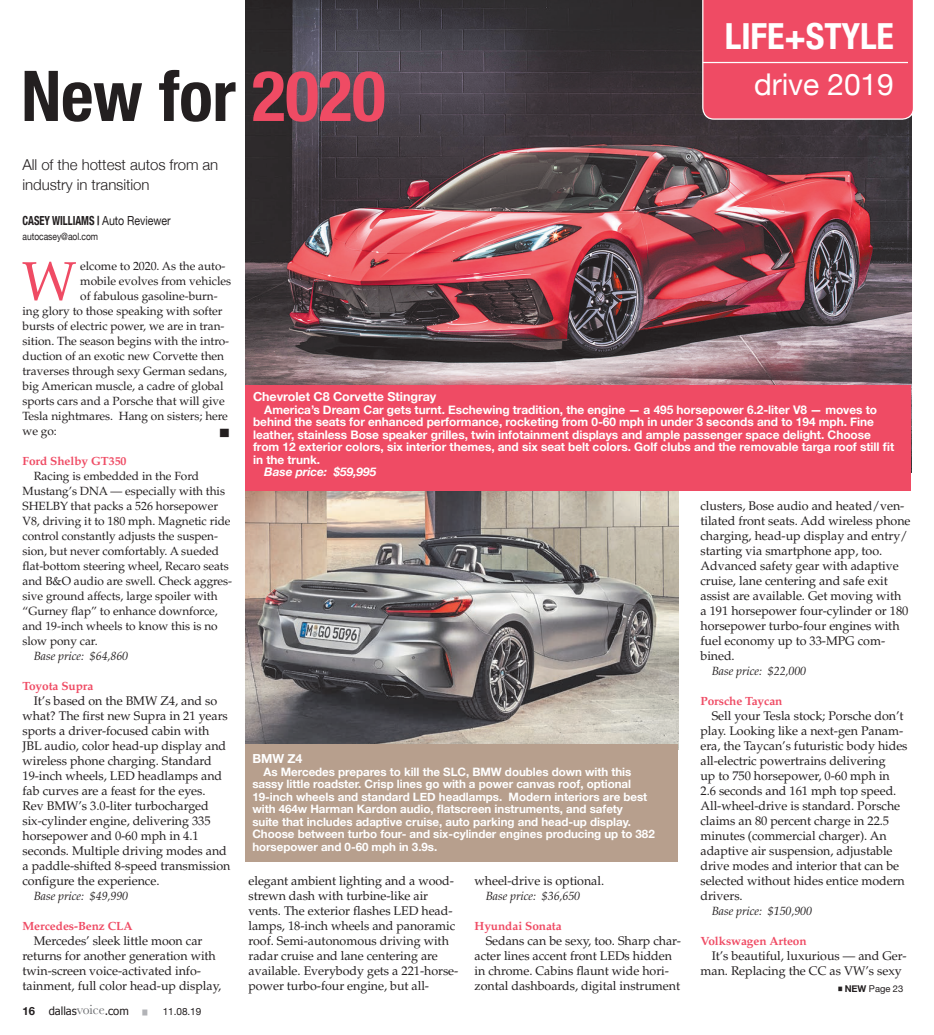
<style>
.page{position:relative;width:934px;height:1035px;background:#fff}
.page>*{position:absolute;margin:0;border:0;box-sizing:border-box;transform-origin:0 0}
.t1{font:700 condensed 70.12px "Helvetica Neue";letter-spacing:-.005em;color:#231f20}
.t2{font:54.75px "Palatino LT Std";color:#ef4b64}
.t3{font:700 condensed 36px "Helvetica Neue";letter-spacing:-.005em;color:#fff}
.t4{font:30px "Helvetica Neue";letter-spacing:-.005em;color:#fff}
.t5{font:300 15px/20px "Helvetica Neue";letter-spacing:-.005em;color:#231f20}
.t6{font:12.5px/15px "Palatino LT Std";letter-spacing:-.005em;color:#231f20}
.t7{font:700 12.5px "Helvetica Neue";letter-spacing:-.005em;color:#fff}
.t8{font:700 condensed 12.5px "Helvetica Neue";letter-spacing:-.005em;color:#231f20;scale:.85 1}
.t9{font:11.88px/15px "Palatino LT Std";letter-spacing:-.005em;color:#231f20}
.t10{font:700 11.88px/12.5px "Helvetica Neue";letter-spacing:-.005em;color:#fff}
.t11{font:italic 11.88px "Palatino LT Std";letter-spacing:-.005em;color:#231f20}
.t12{font:700 11.88px "Palatino LT Std";letter-spacing:-.005em;color:#ef4b64}
.t13{font:italic 700 11.88px "Helvetica Neue";letter-spacing:-.005em;color:#fff}
.t14{font:700 11.5px/12.5px "Helvetica Neue";letter-spacing:-.005em;color:#fff}
.t15{font:11.25px "Tahoma";letter-spacing:-.005em;color:#231f20}
.t16{font:10px "Helvetica Neue";letter-spacing:-.005em;color:#231f20;scale:.85 1}
.t17{font:10px "Helvetica Neue";letter-spacing:-.005em;color:#231f20}
.t18{font:9.38px "Helvetica Neue";letter-spacing:-.005em;color:#231f20}
.t19{font:7px "Helvetica Neue";color:#231f20;scale:1.25 1}
.t20{font:5px "Helvetica Neue";color:#b2b3b7}
.t21{font:700 3.75px "Helvetica Neue";color:#231f20}
.s1{color:#ef4b64}
.s2{font-weight:400;font-stretch:normal}
.s3{font-family:"Helvetica Neue";font-weight:700}
.s4{font-family:"Baskerville";font-size:13.75px;color:#6c6d70}
.s5{font-weight:700}
</style>
<div class="page">
<img style="left:245px;top:0;width:666px;height:385px">
<div style="left:702px;top:0;width:211px;height:120px;background:#ef4b64"></div>
<hr style="left:703px;top:62px;width:205px;height:1px;background:#fff">
<img style="left:245px;top:490px;width:433px;height:254px">
<div style="left:245px;top:744px;width:433px;height:118px;background:#b79f8d"></div>
<div style="left:245px;top:385px;width:666px;height:105px;background:#ef4b64"></div>
<h1 class="t1" style="left:21px;top:38px;width:366px">New for <span class="s1">2020</span></h1>
<h3 class="t3" style="left:725px;top:6px;width:170px">LIFE+STYLE</h3>
<h3 class="t4" style="left:754px;top:63px;width:141px">drive 2019</h3>
<p class="t5" style="left:22px;top:154px;width:197px">All of the hottest autos from an industry in transition</p>
<p class="t8" style="left:22px;top:210px;width:176px">CASEY WILLIAMS | <span class="s2">Auto Reviewer</span></p>
<p class="t16" style="left:22px;top:229px;width:91px">autocasey@aol.com</p>
<h2 class="t2" style="left:22px;top:249px;width:56px">W</h2>
<p class="t9" style="left:80px;top:259px;width:147px">elcome to 2020. As the auto-</p>
<p class="t9" style="left:80px;top:274px;width:152px">mobile evolves from vehicles</p>
<p class="t9" style="left:80px;top:289px;width:139px">of fabulous gasoline-burn-</p>
<p class="t9" style="left:23px;top:304px;width:201px">ing glory to those speaking with softer</p>
<p class="t9" style="left:23px;top:319px;width:204px">bursts of electric power, we are in tran-</p>
<p class="t9" style="left:23px;top:334px;width:208px">sition. The season begins with the intro-</p>
<p class="t9" style="left:23px;top:349px;width:203px">duction of an exotic new Corvette then</p>
<p class="t9" style="left:23px;top:364px;width:206px">traverses through sexy German sedans,</p>
<p class="t9" style="left:23px;top:379px;width:203px">big American muscle, a cadre of global</p>
<p class="t9" style="left:23px;top:394px;width:204px">sports cars and a Porsche that will give</p>
<p class="t9" style="left:23px;top:409px;width:207px">Tesla nightmares. Hang on sisters; here</p>
<p class="t9" style="left:23px;top:424px;width:36px">we go:</p>
<p class="t19" style="left:220px;top:427px;width:8px">█</p>
<p class="t12" style="left:22px;top:454px;width:105px">Ford Shelby GT350</p>
<p class="t9" style="left:22px;top:469px;width:211px;text-indent:11px">Racing is embedded in the Ford Mustang’s DNA — especially with this SHELBY that packs a 526 horsepower V8, driving it to 180 mph. Magnetic ride control constantly adjusts the suspen&shy;sion, but never comfortably. A sueded flat-bottom steering wheel, Recaro seats and B&amp;O audio are swell. Check aggres&shy;sive ground affects, large spoiler with “Gurney flap” to enhance downforce, and 19-inch wheels to know this is no slow pony car.</p>
<p class="t11" style="left:34px;top:649px;width:96px">Base price: $64,860</p>
<p class="t12" style="left:22px;top:679px;width:72px">Toyota Supra</p>
<p class="t6" style="left:22px;top:693px;width:209px;text-indent:11px">It’s based on the BMW Z4, and so what? The first new Supra in 21 years sports a driver-focused cabin with JBL audio, color head-up display and wireless phone charging. Standard 19-inch wheels, LED headlamps and fab curves are a feast for the eyes.<br>Rev BMW’s 3.0-liter turbocharged six-cylinder engine, delivering 335 horsepower and 0-60 mph in 4.1 seconds. Multiple driving modes and a paddle-shifted 8-speed transmission configure the experience.</p>
<p class="t11" style="left:34px;top:889px;width:96px">Base price: $49,990</p>
<p class="t12" style="left:23px;top:919px;width:112px">Mercedes-Benz CLA</p>
<p class="t6" style="left:22px;top:933px;width:200px;text-indent:11px">Mercedes’ sleek little moon car returns for another generation with twin-screen voice-activated info&shy;tainment, full color head-up display,</p>
<p class="t15" style="left:22px;top:1003px;width:108px"><span class="s3">16</span> dallas<span class="s4">voice</span>.com</p>
<p class="t20" style="left:143px;top:1008px;width:6px">█</p>
<p class="t17" style="left:163px;top:1004px;width:40px">11.08.19</p>
<p class="t7" style="left:253px;top:387px;width:185px">Chevrolet C8 Corvette Stingray</p>
<p class="t10" style="left:253px;top:404px;width:643px;text-indent:11px">America’s Dream Car gets turnt. Eschewing tradition, the engine — a 495 horsepower 6.2-liter V8 — moves to behind the seats for enhanced performance, rocketing from 0-60 mph in under 3 seconds and to 194 mph. Fine leather, stainless Bose speaker grilles, twin infotainment displays and ample passenger space delight. Choose from 12 exterior colors, six interior themes, and six seat belt colors. Golf clubs and the removable targa roof still fit in the trunk.</p>
<p class="t13" style="left:264px;top:463px;width:113px">Base price: $59,995</p>
<p class="t7" style="left:252px;top:749px;width:52px">BMW Z4</p>
<p class="t14" style="left:252px;top:765px;width:404px;text-indent:11px">As Mercedes prepares to kill the SLC, BMW doubles down with this sassy little roadster. Crisp lines go with a power canvas roof, optional 19-inch wheels and standard LED headlamps. Modern interiors are best with 464w Harman Kardon audio, flatscreen instruments, and safety<br>suite that includes adaptive cruise, auto parking and head-up display.<br>Choose between turbo four- and six-cylinder engines producing up to 382 horsepower and 0-60 mph in 3.9s.</p>
<p class="t6" style="left:248px;top:873px;width:211px">elegant ambient lighting and a wood&shy;strewn dash with turbine-like air vents. The exterior flashes LED head&shy;lamps, 18-inch wheels and panoramic roof. Semi-autonomous driving with radar cruise and lane centering are available. Everybody gets a 221-horse&shy;power turbo-four engine, but all-</p>
<p class="t6" style="left:474px;top:873px;width:131px">wheel-drive is optional.</p>
<p class="t11" style="left:486px;top:889px;width:96px">Base price: $36,650</p>
<p class="t12" style="left:474px;top:919px;width:89px">Hyundai Sonata</p>
<p class="t6" style="left:474px;top:933px;width:208px;text-indent:11px">Sedans can be sexy, too. Sharp char&shy;acter lines accent front LEDs hidden in chrome. Cabins flaunt wide hori&shy;zontal dashboards, digital instrument</p>
<p class="t6" style="left:700px;top:498px;width:212px">clusters, Bose audio and heated/ven&shy;tilated front seats. Add wireless phone charging, head-up display and entry/ starting via smartphone app, too.<br>Advanced safety gear with adaptive cruise, lane centering and safe exit assist are available. Get moving with a 191 horsepower four-cylinder or 180 horsepower turbo-four engines with fuel economy up to 33-MPG com&shy;bined.</p>
<p class="t11" style="left:712px;top:664px;width:96px">Base price: $22,000</p>
<p class="t12" style="left:700px;top:694px;width:84px">Porsche Taycan</p>
<p class="t6" style="left:700px;top:708px;width:209px;text-indent:11px">Sell your Tesla stock; Porsche don’t play. Looking like a next-gen Panam&shy;era, the Taycan’s futuristic body hides all-electric powertrains delivering<br>up to 750 horsepower, 0-60 mph in 2.6 seconds and 161 mph top speed.<br>All-wheel-drive is standard. Porsche claims an 80 percent charge in 22.5 minutes (commercial charger). An adaptive air suspension, adjustable drive modes and interior that can be selected without hides entice modern drivers.</p>
<p class="t11" style="left:712px;top:904px;width:102px">Base price: $150,900</p>
<p class="t12" style="left:700px;top:934px;width:108px">Volkswagen Arteon</p>
<p class="t6" style="left:700px;top:948px;width:208px;text-indent:11px">It’s beautiful, luxurious — and Ger&shy;man. Replacing the CC as VW’s sexy</p>
<p class="t21" style="left:838px;top:985px;width:5px">█</p>
<p class="t18" style="left:844px;top:982px;width:60px"><span class="s5">NEW</span> Page 23</p>
</div>
